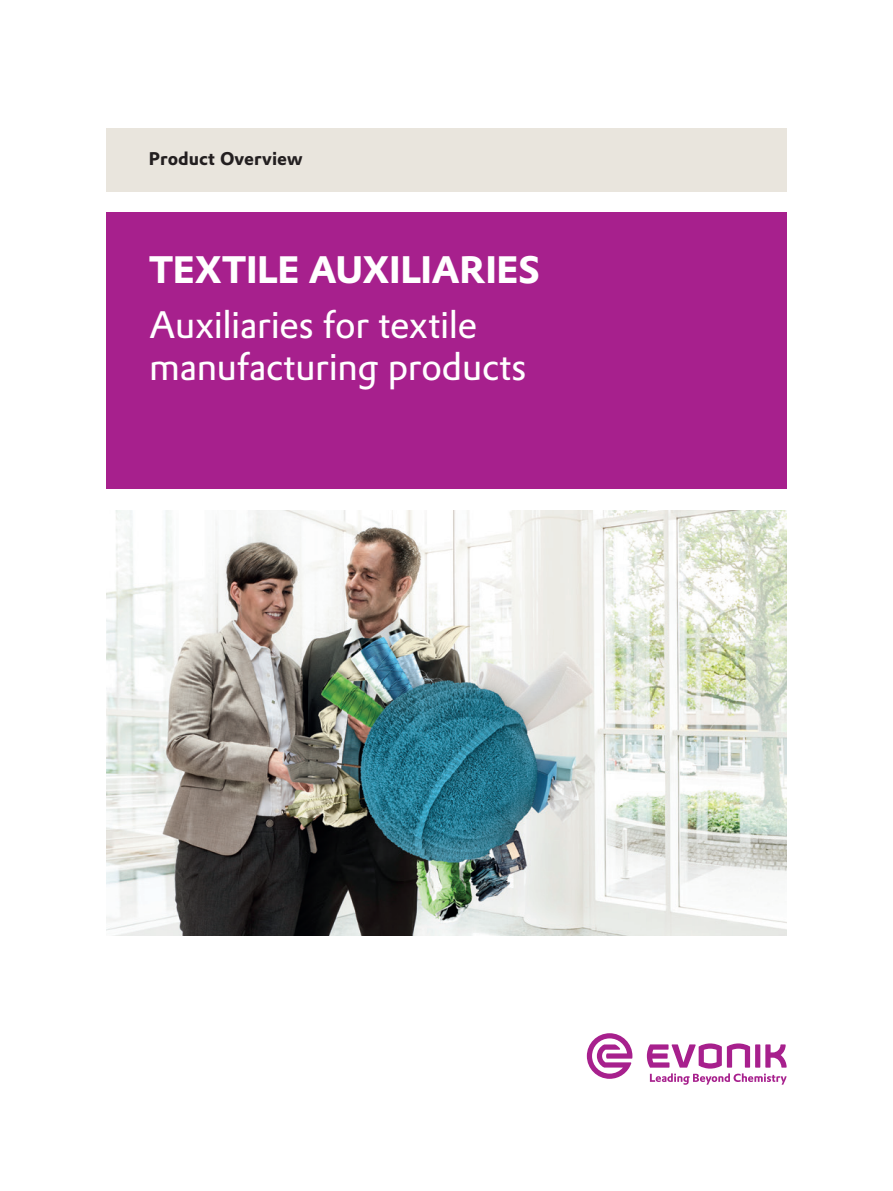
<style>
.page{position:relative;width:893px;height:1191px;background:#fff}
.page>*{position:absolute;margin:0;border:0;box-sizing:border-box;transform-origin:0 0}
.t1{font:37.5px/42px "Evonik Prokyon";letter-spacing:-.02em;color:#fff}
.t2{font:700 37.5px "Evonik Prokyon";letter-spacing:-.015em;color:#fff}
.t3{font:700 18px "Evonik Prokyon";color:#231f20}
</style>
<div class="page">
<div style="left:106px;top:128px;width:681px;height:63px;background:#e9e5dd"></div>
<div style="left:106px;top:213px;width:681px;height:276px;background:#a7208d"></div>
<img style="left:106px;top:510px;width:681px;height:425px">
<svg style="left:647px;top:1043px;width:140px;height:41px"></svg>
<svg style="left:587px;top:1033px;width:45px;height:45px"></svg>
<p class="t3" style="left:149px;top:144px;width:155px">Product Overview</p>
<p class="t2" style="left:149px;top:240px;width:393px">TEXTILE AUXILIARIES</p>
<p class="t1" style="left:149px;top:301px;width:379px">Auxiliaries for textile manufacturing products</p>
</div>
